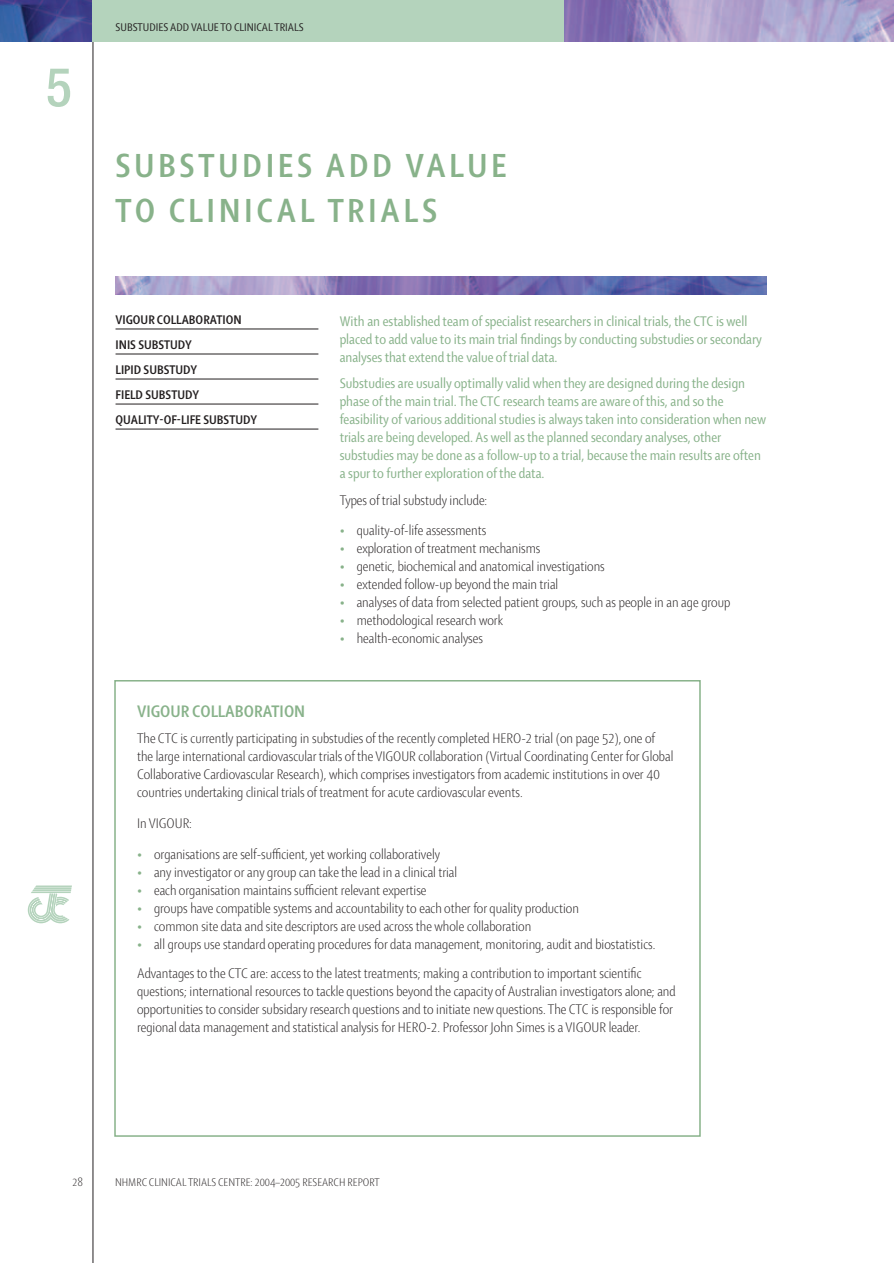
<style>
.page{position:relative;width:894px;height:1263px;background:#fff}
.page>*{position:absolute;margin:0;border:0;box-sizing:border-box;transform-origin:0 0}
.t1{font:500 condensed 54px "Helvetica Neue";color:#b4d3bc}
.t2{font:700 condensed 36px/45px "Shaker 2";letter-spacing:.1em;color:#88b28a}
.t3{font:700 condensed 18px "Shaker 2";color:#88b28a}
.t4{font:300 condensed 15px/18px "Shaker 2";color:#231f20}
.t5{font:condensed 15px/18px "Shaker 2";color:#88b28a}
.t6{font:700 condensed 13.5px/25px "Shaker 2";color:#231f20}
.t7{font:300 condensed 12px "Shaker 2";color:#231f20}
.t8{font:condensed 12px "Shaker 2";color:#231f20}
.s1{color:#88b28a}
</style>
<div class="page">
<svg style="left:28px;top:885px;width:44px;height:38px"></svg>
<hr style="left:93px;top:0;width:1px;height:1262px;background:#231f20">
<img style="left:0;top:0;width:893px;height:41px">
<div style="left:93px;top:0;width:470px;height:41px;background:#b4d3bc"></div>
<img style="left:115px;top:276px;width:651px;height:18px">
<div style="left:114px;top:680px;width:586px;height:456px;border:2px solid #88b28a"></div>
<hr style="left:115px;top:328px;width:203px;height:1px;background:#231f20">
<hr style="left:115px;top:353px;width:203px;height:1px;background:#231f20">
<hr style="left:115px;top:378px;width:203px;height:1px;background:#231f20">
<hr style="left:115px;top:403px;width:203px;height:1px;background:#231f20">
<hr style="left:115px;top:428px;width:203px;height:1px;background:#231f20">
<h1 class="t1" style="left:46px;top:68px;width:27px">5</h1>
<p class="t8" style="left:115px;top:22px;width:189px">SUBSTUDIES ADD VALUE TO CLINICAL TRIALS</p>
<h2 class="t2" style="left:115px;top:146px;width:392px">SUBSTUDIES ADD VALUE<br>TO CLINICAL TRIALS</h2>
<p class="t6" style="left:115px;top:308px;width:143px">VIGOUR COLLABORATION<br>INIS SUBSTUDY<br>LIPID SUBSTUDY<br>FIELD SUBSTUDY<br>QUALITY-OF-LIFE SUBSTUDY</p>
<p class="t5" style="left:339px;top:313px;width:423px">With an established team of specialist researchers in clinical trials, the CTC is well placed to add value to its main trial findings by conducting substudies or secondary analyses that extend the value of trial data.</p>
<p class="t5" style="left:339px;top:375px;width:427px">Substudies are usually optimally valid when they are designed during the design phase of the main trial. The CTC research teams are aware of this, and so the feasibility of various additional studies is always taken into consideration when new trials are being developed. As well as the planned secondary analyses, other substudies may be done as a follow-up to a trial, because the main results are often a spur to further exploration of the data.</p>
<p class="t4" style="left:339px;top:492px;width:149px">Types of trial substudy include:</p>
<p class="t4" style="left:339px;top:522px;width:148px"><span class="s1">•</span> quality-of-life assessments</p>
<p class="t4" style="left:339px;top:540px;width:202px"><span class="s1">•</span> exploration of treatment mechanisms</p>
<p class="t4" style="left:339px;top:558px;width:266px"><span class="s1">•</span> genetic, biochemical and anatomical investigations</p>
<p class="t4" style="left:339px;top:576px;width:220px"><span class="s1">•</span> extended follow-up beyond the main trial</p>
<p class="t4" style="left:339px;top:594px;width:392px"><span class="s1">•</span> analyses of data from selected patient groups, such as people in an age group</p>
<p class="t4" style="left:339px;top:612px;width:165px"><span class="s1">•</span> methodological research work</p>
<p class="t4" style="left:339px;top:630px;width:145px"><span class="s1">•</span> health-economic analyses</p>
<p class="t3" style="left:137px;top:703px;width:170px">VIGOUR COLLABORATION</p>
<p class="t4" style="left:137px;top:730px;width:537px">The CTC is currently participating in substudies of the recently completed HERO-2 trial (on page 52), one of the large international cardiovascular trials of the VIGOUR collaboration (Virtual Co ordinating Center for Global Collaborative Cardiovascular Research), which comprises investigators from academic institutions in over 40 countries undertaking clinical trials of treatment for acute cardiovascular events.</p>
<p class="t4" style="left:137px;top:815px;width:56px">In VIGOUR:</p>
<p class="t4" style="left:137px;top:846px;width:304px"><span class="s1">•</span> organisations are self-sufficient, yet working collaboratively</p>
<p class="t4" style="left:137px;top:864px;width:321px"><span class="s1">•</span> any investigator or any group can take the lead in a clinical trial</p>
<p class="t4" style="left:137px;top:882px;width:291px"><span class="s1">•</span> each organisation maintains sufficient relevant expertise</p>
<p class="t4" style="left:137px;top:900px;width:443px"><span class="s1">•</span> groups have compatible systems and accountability to each other for quality production</p>
<p class="t4" style="left:137px;top:918px;width:395px"><span class="s1">•</span> common site data and site descriptors are used across the whole collaboration</p>
<p class="t4" style="left:137px;top:930px;width:519px;line-height:28.7px"><span class="s1">•</span> all groups use standard operating procedures for data management, monitoring, audit and biostatistics.<br>Advantages to the CTC are: access to the latest treatments; making a contribution to important scientific</p>
<p class="t4" style="left:137px;top:982px;width:540px">questions; international resources to tackle questions beyond the capacity of Australian investigators alone; and opportunities to consider subsidary research questions and to initiate new questions. The CTC is responsible for regional data management and statistical analysis for HERO-2. Professor John Simes is a VIGOUR leader.</p>
<p class="t7" style="left:72px;top:1176px;width:12px">28</p>
<p class="t7" style="left:115px;top:1176px;width:266px">NHMRC CLINICAL TRIALS CENTRE: 2004–2005 RESEARCH REPORT</p>
</div>
